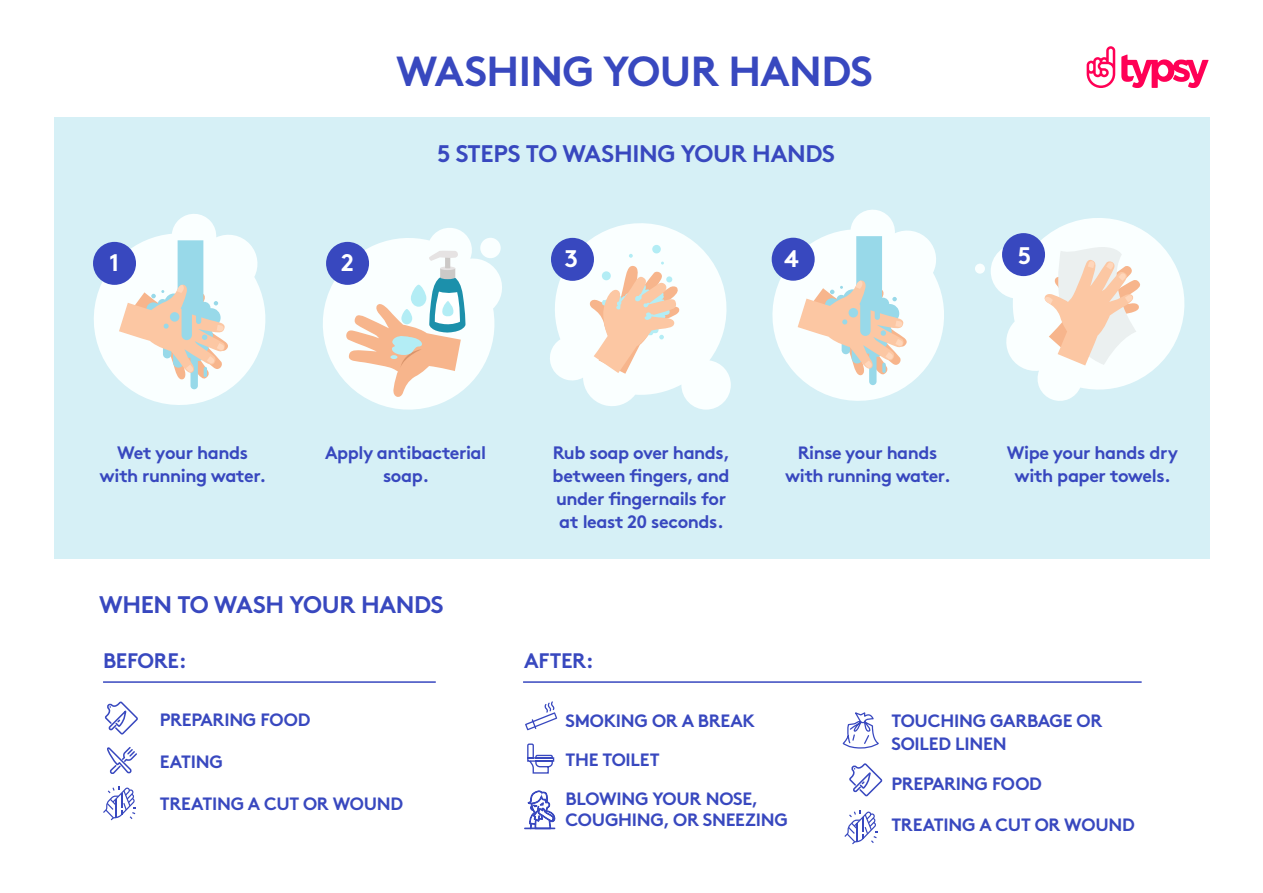
<style>
.page{position:relative;width:1263px;height:893px;background:#fff}
.page>*{position:absolute;margin:0;border:0;box-sizing:border-box;transform-origin:0 0}
.t1{font:700 42px "Brown Std";letter-spacing:-.015em;color:#3848bf}
.t2{font:700 24px "Brown Std";letter-spacing:-.015em;color:#3848bf}
.t3{font:700 24px "Brown Std";color:#fff}
.t4{font:700 21px "Brown Std";letter-spacing:-.015em;color:#3848bf}
.t5{font:700 18px/22.6px "Brown Std";letter-spacing:-.025em;color:#3848bf;text-align:center}
.t6{font:700 17.85px/22.6px "Brown Std";letter-spacing:-.015em;color:#3848bf}
</style>
<div class="page">
<div style="left:54px;top:117px;width:1155px;height:441px;background:#d6f0f6"></div>
<svg style="left:323px;top:228px;width:179px;height:182px"></svg>
<div style="left:975px;top:264px;width:10px;height:10px;background:#faffff;border-radius:50%"></div>
<svg style="left:991px;top:218px;width:194px;height:183px"></svg>
<div style="left:1002px;top:233px;width:43px;height:43px;background:#3848bf;border-radius:50%"></div>
<svg style="left:771px;top:209px;width:173px;height:192px"></svg>
<div style="left:772px;top:238px;width:43px;height:43px;background:#3848bf;border-radius:50%"></div>
<svg style="left:93px;top:214px;width:173px;height:191px"></svg>
<div style="left:93px;top:242px;width:43px;height:43px;background:#3848bf;border-radius:50%"></div>
<svg style="left:550px;top:223px;width:181px;height:187px"></svg>
<div style="left:551px;top:238px;width:43px;height:43px;background:#3848bf;border-radius:50%"></div>
<div style="left:326px;top:242px;width:43px;height:43px;background:#3848bf;border-radius:50%"></div>
<svg style="left:1121px;top:54px;width:87px;height:34px"></svg>
<svg style="left:1087px;top:46px;width:28px;height:42px"></svg>
<svg style="left:524px;top:790px;width:31px;height:40px"></svg>
<svg style="left:104px;top:701px;width:34px;height:34px"></svg>
<svg style="left:849px;top:763px;width:34px;height:34px"></svg>
<svg style="left:107px;top:747px;width:30px;height:27px"></svg>
<svg style="left:103px;top:786px;width:33px;height:34px"></svg>
<svg style="left:844px;top:810px;width:34px;height:34px"></svg>
<svg style="left:527px;top:743px;width:28px;height:31px"></svg>
<svg style="left:842px;top:712px;width:37px;height:37px"></svg>
<hr style="left:523px;top:681px;width:619px;height:2px;background:#3848bf">
<hr style="left:103px;top:681px;width:333px;height:2px;background:#3848bf">
<svg style="left:525px;top:701px;width:32px;height:29px"></svg>
<h1 class="t1" style="left:396px;top:45px;width:478px">WASHING YOUR HANDS</h1>
<h2 class="t2" style="left:437px;top:139px;width:399px">5 STEPS TO WASHING YOUR HANDS</h2>
<h2 class="t3" style="left:109px;top:248px;width:12px">1</h2>
<h2 class="t3" style="left:342px;top:248px;width:12px">1</h2>
<h2 class="t3" style="left:564px;top:244px;width:15px">3</h2>
<h2 class="t3" style="left:784px;top:244px;width:16px">4</h2>
<h2 class="t3" style="left:1018px;top:241px;width:15px">5</h2>
<h2 class="t3" style="left:341px;top:248px;width:15px">2</h2>
<p class="t5" style="left:100px;top:442px;width:168px">Wet your hands with running water.</p>
<p class="t5" style="left:325px;top:442px;width:163px">Apply antibacterial soap.</p>
<p class="t5" style="left:553px;top:442px;width:179px">Rub soap over hands, between fingers, and under fingernails for at least 20 seconds.</p>
<p class="t6" style="left:785px;top:442px;width:167px;text-align:center">Rinse your hands with running water.</p>
<p class="t5" style="left:1007px;top:442px;width:173px">Wipe your hands dry with paper towels.</p>
<h2 class="t2" style="left:99px;top:589px;width:346px">WHEN TO WASH YOUR HANDS</h2>
<p class="t4" style="left:103px;top:648px;width:85px">BEFORE:</p>
<p class="t4" style="left:524px;top:648px;width:71px">AFTER:</p>
<p class="t6" style="left:160px;top:708px;width:152px">PREPARING FOOD</p>
<p class="t6" style="left:160px;top:750px;width:65px">EATING</p>
<p class="t6" style="left:160px;top:792px;width:245px">TREATING A CUT OR WOUND</p>
<p class="t6" style="left:565px;top:701px;width:195px;line-height:39px">SMOKING OR A BREAK<br>THE TOILET<br>BLOWING YOUR NOSE,</p>
<p class="t6" style="left:565px;top:808px;width:224px">COUGHING, OR SNEEZING</p>
<p class="t6" style="left:891px;top:709px;width:213px">TOUCHING GARBAGE OR<br>SOILED LINEN</p>
<p class="t6" style="left:891px;top:772px;width:152px">PREPARING FOOD</p>
<p class="t6" style="left:891px;top:813px;width:245px">TREATING A CUT OR WOUND</p>
</div>
